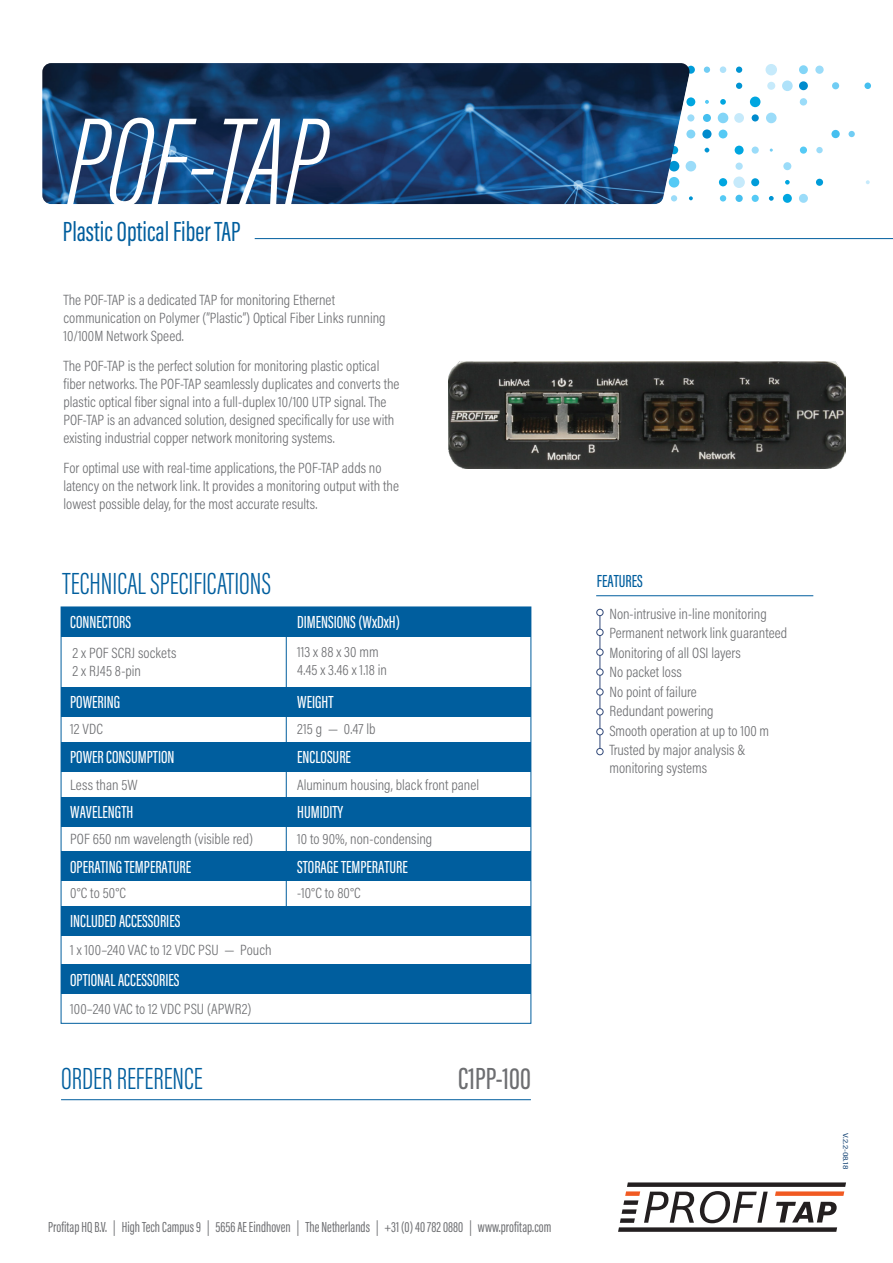
<style>
.page{position:relative;width:893px;height:1263px;background:#fff}
.page>*{position:absolute;margin:0;border:0;box-sizing:border-box;transform-origin:0 0}
.t1{font:italic 300 130.05px "Acumin Pro Extra Cond";color:#fff}
.t2{font:300 31.5px "Acumin Pro Extra Cond";color:#005e9e}
.t3{font:500 31.5px "Acumin Pro Extra Cond";color:#6d6e71}
.t4{font:28.5px "Acumin Pro Extra Cond";color:#005e9e}
.t5{font:500 18px "Acumin Pro Extra Cond";color:#fff}
.t6{font:500 18px "Acumin Pro Extra Cond";color:#005e9e}
.t7{font:300 15px/18px "Acumin Pro Cond";color:#6d6e71}
.t8{font:15px "Acumin Pro Extra Cond";color:#6d6e71}
.t9{font:7.5px "Acumin Pro Cond";color:#154475;scale:1.41 1}
</style>
<div class="page">
<div style="left:687px;top:66px;width:8px;height:8px;background:#009cd9;border-radius:50%"></div>
<div style="left:767px;top:82px;width:8px;height:8px;background:#c6eafb;border-radius:50%"></div>
<div style="left:703px;top:114px;width:8px;height:8px;background:#45bfef;border-radius:50%"></div>
<div style="left:783px;top:162px;width:8px;height:8px;background:#9bdcf9;border-radius:50%"></div>
<div style="left:751px;top:178px;width:8px;height:8px;background:#009cd9;border-radius:50%"></div>
<div style="left:734px;top:113px;width:10px;height:10px;background:#c6eafb;border-radius:50%"></div>
<div style="left:799px;top:65px;width:9px;height:9px;background:#83d5f7;border-radius:50%"></div>
<div style="left:799px;top:81px;width:9px;height:9px;background:#008bcd;border-radius:50%"></div>
<div style="left:686px;top:97px;width:9px;height:9px;background:#00a6e0;border-radius:50%"></div>
<div style="left:686px;top:130px;width:9px;height:8px;background:#83d5f7;border-radius:50%"></div>
<div style="left:719px;top:130px;width:8px;height:8px;background:#55caf5;border-radius:50%"></div>
<svg style="left:704px;top:67px;width:6px;height:6px"></svg>
<svg style="left:736px;top:67px;width:6px;height:6px"></svg>
<svg style="left:736px;top:83px;width:6px;height:6px"></svg>
<div style="left:848px;top:131px;width:7px;height:6px;background:#71cdf4;border-radius:50%"></div>
<div style="left:765px;top:64px;width:12px;height:11px;background:#c6eafb;border-radius:50%"></div>
<div style="left:733px;top:177px;width:12px;height:11px;background:#c6eafb;border-radius:50%"></div>
<div style="left:782px;top:80px;width:11px;height:11px;background:#afe2fa;border-radius:50%"></div>
<div style="left:750px;top:97px;width:10px;height:10px;background:#00a6e0;border-radius:50%"></div>
<div style="left:718px;top:113px;width:10px;height:10px;background:#83d5f7;border-radius:50%"></div>
<div style="left:766px;top:113px;width:11px;height:10px;background:#9bdcf9;border-radius:50%"></div>
<div style="left:686px;top:161px;width:10px;height:10px;background:#9bdcf9;border-radius:50%"></div>
<div style="left:832px;top:82px;width:7px;height:7px;background:#71cdf4;border-radius:50%"></div>
<div style="left:687px;top:114px;width:7px;height:8px;background:#9bdcf9;border-radius:50%"></div>
<div style="left:752px;top:114px;width:7px;height:8px;background:#008bcd;border-radius:50%"></div>
<div style="left:752px;top:147px;width:7px;height:7px;background:#9bdcf9;border-radius:50%"></div>
<div style="left:800px;top:147px;width:7px;height:7px;background:#55caf5;border-radius:50%"></div>
<div style="left:816px;top:179px;width:7px;height:7px;background:#009cd9;border-radius:50%"></div>
<div style="left:752px;top:195px;width:7px;height:7px;background:#55caf5;border-radius:50%"></div>
<div style="left:735px;top:163px;width:8px;height:7px;background:#afe2fa;border-radius:50%"></div>
<div style="left:735px;top:195px;width:8px;height:7px;background:#45bfef;border-radius:50%"></div>
<div style="left:816px;top:147px;width:7px;height:6px;background:#9bdcf9;border-radius:50%"></div>
<div style="left:720px;top:195px;width:6px;height:7px;background:#55caf5;border-radius:50%"></div>
<div style="left:735px;top:146px;width:9px;height:9px;background:#00a6e0;border-radius:50%"></div>
<div style="left:783px;top:194px;width:9px;height:9px;background:#00a6e0;border-radius:50%"></div>
<div style="left:799px;top:194px;width:9px;height:9px;background:#9bdcf9;border-radius:50%"></div>
<svg style="left:785px;top:180px;width:5px;height:5px"></svg>
<svg style="left:720px;top:99px;width:6px;height:6px"></svg>
<svg style="left:799px;top:98px;width:9px;height:8px"></svg>
<div style="left:720px;top:66px;width:6px;height:7px;background:#afe2fa;border-radius:50%"></div>
<div style="left:864px;top:83px;width:7px;height:6px;background:#45bfef;border-radius:50%"></div>
<svg style="left:705px;top:100px;width:4px;height:4px"></svg>
<svg style="left:866px;top:180px;width:4px;height:4px"></svg>
<div style="left:702px;top:129px;width:9px;height:10px;background:#008bcd;border-radius:50%"></div>
<div style="left:815px;top:66px;width:9px;height:8px;background:#9bdcf9;border-radius:50%"></div>
<div style="left:831px;top:130px;width:9px;height:8px;background:#45bfef;border-radius:50%"></div>
<div style="left:719px;top:178px;width:8px;height:8px;background:#00a6e0;border-radius:50%"></div>
<svg style="left:705px;top:148px;width:4px;height:4px"></svg>
<svg style="left:769px;top:196px;width:5px;height:5px"></svg>
<img style="left:42px;top:63px;width:648px;height:141px">
<hr style="left:255px;top:238px;width:638px;height:1px;background:#005e9e">
<img style="left:448px;top:361px;width:397px;height:107px">
<div style="left:61px;top:607px;width:470px;height:29px;background:#005e9e"></div>
<div style="left:61px;top:687px;width:470px;height:30px;background:#005e9e"></div>
<div style="left:61px;top:742px;width:470px;height:29px;background:#005e9e"></div>
<div style="left:61px;top:797px;width:470px;height:29px;background:#005e9e"></div>
<div style="left:61px;top:851px;width:470px;height:30px;background:#005e9e"></div>
<div style="left:61px;top:906px;width:470px;height:29px;background:#005e9e"></div>
<div style="left:61px;top:965px;width:470px;height:29px;background:#005e9e"></div>
<hr style="left:286px;top:607px;width:1px;height:299px;background:#005e9e">
<hr style="left:600px;top:616px;width:1px;height:132px;background:#324979">
<div style="left:596px;top:609px;width:7px;height:7px;border:1px solid #324979;border-radius:50%"></div>
<div style="left:596px;top:629px;width:7px;height:7px;border:1px solid #324979;border-radius:50%"></div>
<div style="left:596px;top:649px;width:7px;height:7px;border:1px solid #324979;border-radius:50%"></div>
<div style="left:596px;top:668px;width:7px;height:8px;border:1px solid #324979;border-radius:50%"></div>
<div style="left:596px;top:688px;width:7px;height:7px;border:1px solid #324979;border-radius:50%"></div>
<div style="left:596px;top:708px;width:7px;height:7px;border:1px solid #324979;border-radius:50%"></div>
<div style="left:597px;top:728px;width:6px;height:7px;background:#fff;border-radius:50%"></div>
<div style="left:596px;top:728px;width:7px;height:7px;border:1px solid #324979;border-radius:50%"></div>
<div style="left:596px;top:748px;width:7px;height:7px;border:1px solid #324979;border-radius:50%"></div>
<hr style="left:596px;top:595px;width:217px;height:1px;background:#005e9e">
<hr style="left:61px;top:1099px;width:470px;height:1px;background:#005e9e">
<svg style="left:618px;top:1182px;width:228px;height:50px"></svg>
<h1 class="t1" style="left:67px;top:84px;width:260px">POF-TAP</h1>
<h3 class="t4" style="left:63px;top:214px;width:179px">Plastic Optical Fiber TAP</h3>
<p class="t7" style="left:64px;top:291px;width:324px">The POF-TAP is a dedicated TAP for monitoring Ethernet communication on Polymer (”Plastic”) Optical Fiber Links running<br>10/100M Network Speed.</p>
<p class="t7" style="left:64px;top:357px;width:337px">The POF-TAP is the perfect solution for monitoring plastic optical fiber networks. The POF-TAP seamlessly duplicates and converts the plastic optical fiber signal into a full-duplex 10/100 UTP signal. The POF-TAP is an advanced solution, designed specifically for use with existing industrial copper network monitoring systems.</p>
<p class="t7" style="left:64px;top:459px;width:337px">For optimal use with real-time applications, the POF-TAP adds no latency on the network link. It provides a monitoring output with the lowest possible delay, for the most accurate results.</p>
<h2 class="t2" style="left:63px;top:565px;width:210px">TECHNICAL SPECIFICATIONS</h2>
<p class="t5" style="left:70px;top:611px;width:62px">CONNECTORS</p>
<p class="t7" style="left:73px;top:643px;width:105px">2 x POF SCRJ sockets<br>2 x RJ45 8-pin</p>
<p class="t5" style="left:70px;top:691px;width:52px">POWERING</p>
<p class="t7" style="left:70px;top:720px;width:34px">12 VDC</p>
<p class="t5" style="left:70px;top:746px;width:106px">POWER CONSUMPTION</p>
<p class="t7" style="left:70px;top:775px;width:69px">Less than 5W</p>
<p class="t5" style="left:70px;top:801px;width:65px">WAVELENGTH</p>
<p class="t7" style="left:70px;top:830px;width:184px">POF 650 nm wavelength (visible red)</p>
<p class="t5" style="left:70px;top:856px;width:123px">OPERATING TEMPERATURE</p>
<p class="t7" style="left:70px;top:884px;width:58px">0°C to 50°C</p>
<p class="t5" style="left:70px;top:910px;width:112px">INCLUDED ACCESSORIES</p>
<p class="t7" style="left:70px;top:941px;width:203px">1 x 100–240 VAC to 12 VDC PSU — Pouch</p>
<p class="t5" style="left:70px;top:969px;width:111px">OPTIONAL ACCESSORIES</p>
<p class="t7" style="left:70px;top:999px;width:183px">100–240 VAC to 12 VDC PSU (APWR2)</p>
<p class="t5" style="left:297px;top:611px;width:104px">DIMENSIONS (WxDxH)</p>
<p class="t7" style="left:297px;top:642px;width:91px">113 x 88 x 30 mm<br>4.45 x 3.46 x 1.18 in</p>
<p class="t5" style="left:297px;top:691px;width:38px">WEIGHT</p>
<p class="t7" style="left:297px;top:720px;width:80px">215 g — 0.47 lb</p>
<p class="t5" style="left:297px;top:746px;width:55px">ENCLOSURE</p>
<p class="t7" style="left:297px;top:775px;width:183px">Aluminum housing, black front panel</p>
<p class="t5" style="left:297px;top:801px;width:47px">HUMIDITY</p>
<p class="t7" style="left:297px;top:830px;width:137px">10 to 90%, non-condensing</p>
<p class="t5" style="left:297px;top:856px;width:112px">STORAGE TEMPERATURE</p>
<p class="t7" style="left:297px;top:884px;width:65px">-10°C to 80°C</p>
<h2 class="t2" style="left:61px;top:1059px;width:143px">ORDER REFERENCE</h2>
<h2 class="t3" style="left:458px;top:1059px;width:74px">C1PP-100</h2>
<p class="t6" style="left:597px;top:570px;width:47px">FEATURES</p>
<p class="t7" style="left:609px;top:604px;width:179px;line-height:19.5px">Non-intrusive in-line monitoring<br>Permanent network link guaranteed<br>Monitoring of all OSI layers<br>No packet loss<br>No point of failure<br>Redundant powering<br>Smooth operation at up to 100 m<br>Trusted by major analysis &amp;</p>
<p class="t7" style="left:609px;top:759px;width:99px">monitoring systems</p>
<p class="t8" style="left:48px;top:1217px;width:505px">Profitap HQ B.V. | High Tech Campus 9 | 5656 AE Eindhoven | The Netherlands | +31 (0) 40 782 0880 | www.profitap.com</p>
<p class="t9" style="left:850px;top:1133px;width:27px;rotate:90deg">V.2.2-08.18</p>
</div>
